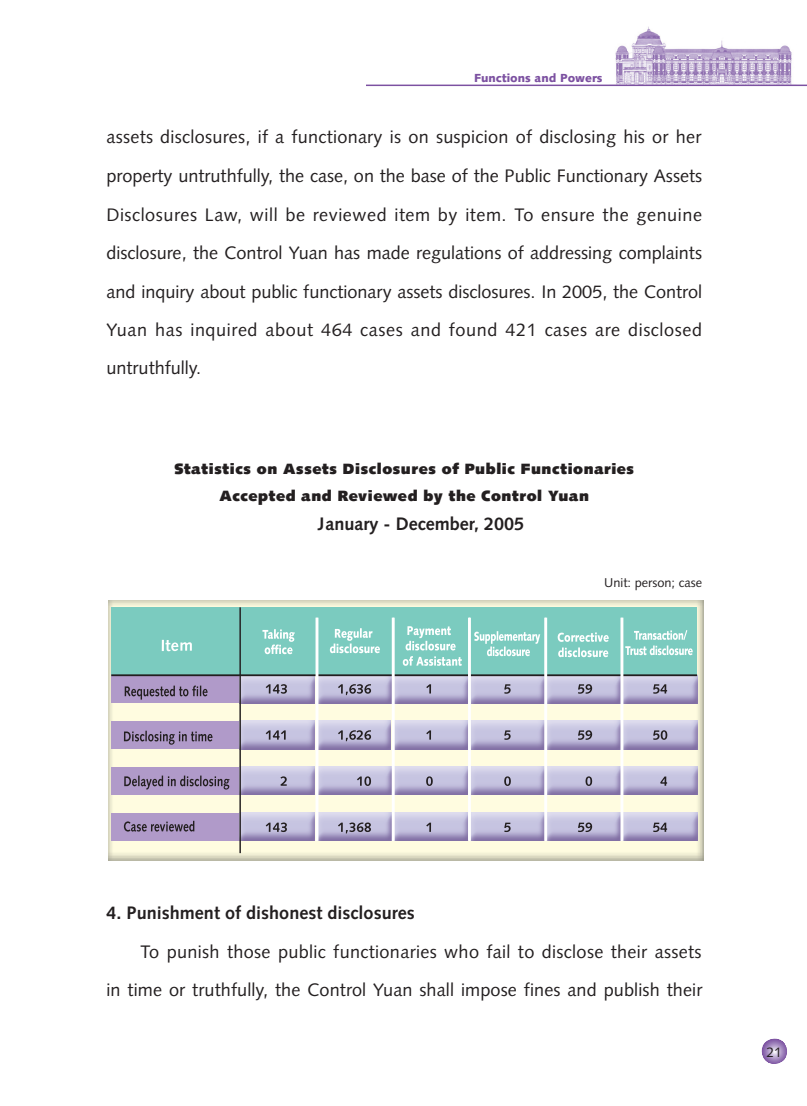
<style>
.page{position:relative;width:807px;height:1106px;background:#fff}
.page>*{position:absolute;margin:0;border:0;box-sizing:border-box;transform-origin:0 0}
.t1{font:18px/38.5px "Syntax";letter-spacing:.02em;color:#231f20;text-align:justify}
.t2{font:700 18px "Syntax";color:#231f20}
.t3{font:900 14.85px/27px "Syntax";letter-spacing:.04em;color:#231f20;text-align:center}
.t4{font:13.8px "Syntax";color:#231f20}
.t5{font:12.75px "Syntax";color:#231f20}
.t6{font:900 11.7px "Syntax";color:#7c51a1}
</style>
<div class="page">
<img style="left:609px;top:27px;width:187px;height:58px">
<hr style="left:366px;top:85px;width:441px;height:1px;background:#7c51a1">
<svg style="left:761px;top:1038px;width:26px;height:25px"></svg>
<img style="left:108px;top:600px;width:595px;height:260px">
<div style="left:111px;top:607px;width:586px;height:67px;background:#7bcbbf"></div>
<div style="left:111px;top:675px;width:129px;height:27px;background:#b09ac9"></div>
<div style="left:111px;top:721px;width:129px;height:27px;background:#b09ac9"></div>
<div style="left:111px;top:767px;width:129px;height:27px;background:#b09ac9"></div>
<div style="left:111px;top:812px;width:129px;height:28px;background:#b09ac9"></div>
<img style="left:241px;top:720px;width:73px;height:28px">
<img style="left:318px;top:720px;width:73px;height:28px">
<img style="left:395px;top:720px;width:73px;height:28px">
<img style="left:241px;top:766px;width:74px;height:28px">
<img style="left:318px;top:766px;width:73px;height:28px">
<img style="left:395px;top:766px;width:73px;height:28px">
<img style="left:241px;top:812px;width:74px;height:28px">
<img style="left:318px;top:812px;width:73px;height:28px">
<img style="left:395px;top:812px;width:73px;height:28px">
<img style="left:241px;top:676px;width:74px;height:27px">
<img style="left:318px;top:676px;width:73px;height:27px">
<img style="left:395px;top:676px;width:73px;height:27px">
<img style="left:471px;top:720px;width:73px;height:28px">
<img style="left:547px;top:720px;width:73px;height:28px">
<img style="left:623px;top:720px;width:74px;height:28px">
<img style="left:471px;top:766px;width:73px;height:28px">
<img style="left:547px;top:766px;width:73px;height:28px">
<img style="left:623px;top:766px;width:74px;height:28px">
<img style="left:471px;top:812px;width:73px;height:28px">
<img style="left:547px;top:812px;width:73px;height:28px">
<img style="left:623px;top:812px;width:74px;height:28px">
<img style="left:471px;top:676px;width:73px;height:27px">
<img style="left:547px;top:676px;width:73px;height:27px">
<img style="left:623px;top:676px;width:74px;height:27px">
<hr style="left:111px;top:674px;width:586px;height:2px;background:#231f20">
<hr style="left:315px;top:617px;width:3px;height:223px;background:#fff">
<svg style="left:391px;top:617px;width:4px;height:223px"></svg>
<hr style="left:468px;top:617px;width:3px;height:223px;background:#fff">
<hr style="left:544px;top:617px;width:3px;height:223px;background:#fff">
<hr style="left:620px;top:617px;width:3px;height:223px;background:#fff">
<svg style="left:262px;top:629px;width:33px;height:25px"></svg>
<svg style="left:330px;top:628px;width:50px;height:25px"></svg>
<svg style="left:405px;top:626px;width:50px;height:24px"></svg>
<svg style="left:403px;top:656px;width:59px;height:9px"></svg>
<svg style="left:474px;top:631px;width:66px;height:25px"></svg>
<svg style="left:557px;top:632px;width:52px;height:9px"></svg>
<svg style="left:558px;top:647px;width:50px;height:10px"></svg>
<svg style="left:625px;top:630px;width:67px;height:25px"></svg>
<svg style="left:162px;top:639px;width:30px;height:12px"></svg>
<svg style="left:124px;top:775px;width:105px;height:14px"></svg>
<svg style="left:125px;top:685px;width:82px;height:14px"></svg>
<svg style="left:124px;top:730px;width:88px;height:14px"></svg>
<svg style="left:124px;top:820px;width:70px;height:11px"></svg>
<hr style="left:239px;top:607px;width:2px;height:245px;background:#231f20">
<svg style="left:266px;top:684px;width:21px;height:9px"></svg>
<svg style="left:266px;top:730px;width:20px;height:9px"></svg>
<svg style="left:280px;top:776px;width:7px;height:9px"></svg>
<svg style="left:266px;top:822px;width:21px;height:9px"></svg>
<svg style="left:338px;top:684px;width:33px;height:11px"></svg>
<svg style="left:338px;top:730px;width:33px;height:11px"></svg>
<svg style="left:357px;top:776px;width:14px;height:9px"></svg>
<svg style="left:338px;top:822px;width:33px;height:11px"></svg>
<svg style="left:426px;top:684px;width:5px;height:9px"></svg>
<svg style="left:426px;top:730px;width:5px;height:9px"></svg>
<svg style="left:426px;top:776px;width:7px;height:9px"></svg>
<svg style="left:426px;top:822px;width:5px;height:9px"></svg>
<svg style="left:504px;top:684px;width:6px;height:9px"></svg>
<svg style="left:504px;top:730px;width:6px;height:9px"></svg>
<svg style="left:504px;top:776px;width:7px;height:9px"></svg>
<svg style="left:504px;top:822px;width:6px;height:9px"></svg>
<svg style="left:578px;top:684px;width:14px;height:9px"></svg>
<svg style="left:578px;top:730px;width:14px;height:9px"></svg>
<svg style="left:585px;top:776px;width:7px;height:9px"></svg>
<svg style="left:578px;top:822px;width:14px;height:9px"></svg>
<svg style="left:653px;top:684px;width:14px;height:9px"></svg>
<svg style="left:653px;top:730px;width:14px;height:9px"></svg>
<svg style="left:660px;top:776px;width:7px;height:9px"></svg>
<svg style="left:653px;top:822px;width:14px;height:9px"></svg>
<p class="t6" style="left:474px;top:71px;width:130px">Functions and Powers</p>
<p class="t1" style="left:106px;top:118px;width:597px">assets disclosures, if a functionary is on suspicion of disclosing his or her property untruthfully, the case, on the base of the Public Functionary Assets Disclosures Law, will be reviewed item by item. To ensure the genuine disclosure, the Control Yuan has made regulations of addressing complaints and inquiry about public functionary assets disclosures. In 2005, the Control Yuan has inquired about 464 cases and found 421 cases are disclosed untruthfully.</p>
<p class="t3" style="left:174px;top:455px;width:461px">Statistics on Assets Disclosures of Public Functionaries<br>Accepted and Reviewed by the Control Yuan</p>
<p class="t2" style="left:318px;top:513px;width:207px">January - December, 2005</p>
<p class="t5" style="left:604px;top:574px;width:99px">Unit: person; case</p>
<p class="t2" style="left:106px;top:902px;width:310px">4. Punishment of dishonest disclosures</p>
<p class="t1" style="left:106px;top:932px;width:597px;line-height:38px;text-align:right">To punish those public functionaries who fail to disclose their assets<br>in time or truthfully, the Control Yuan shall impose fines and publish their</p>
<p class="t4" style="left:766px;top:1043px;width:17px">21</p>
</div>
